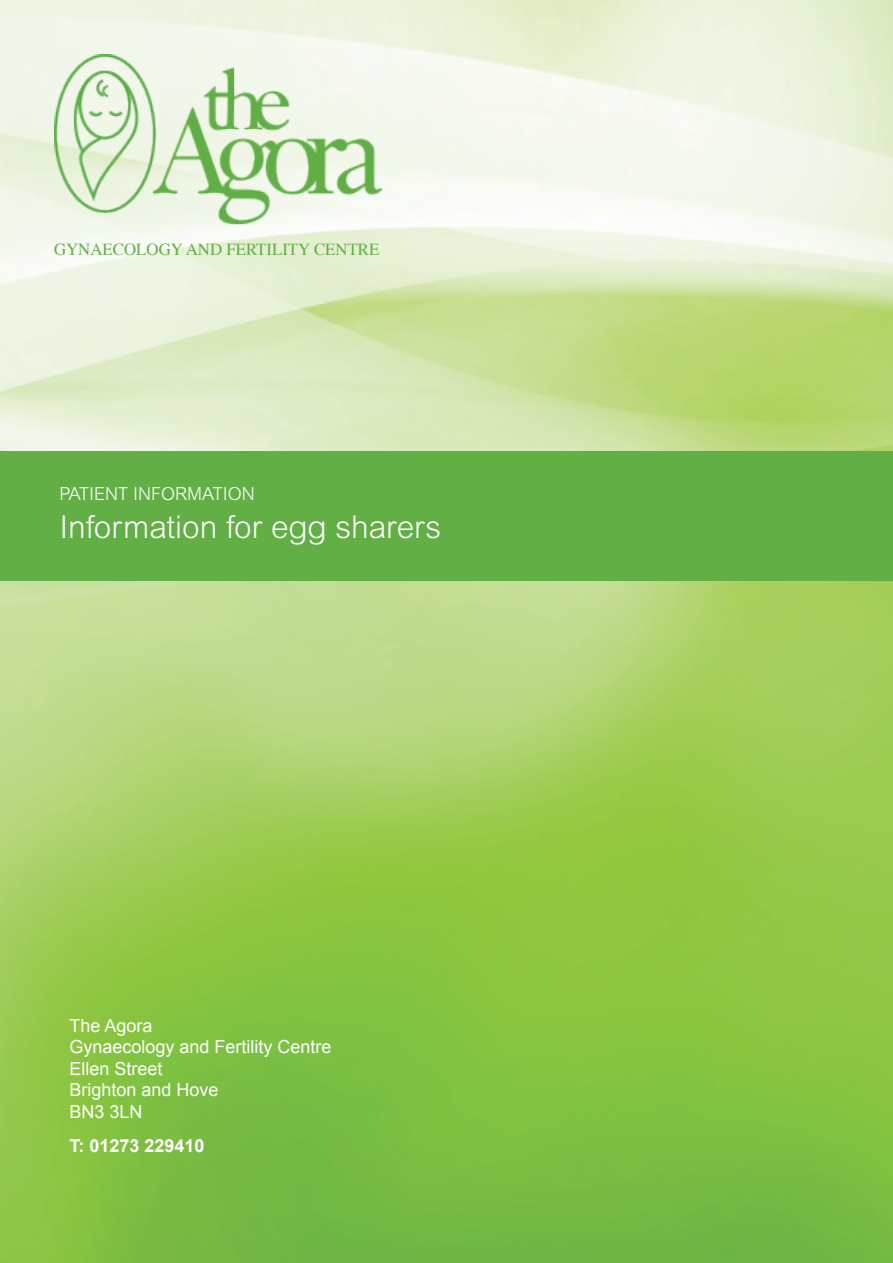
<style>
.page{position:relative;width:893px;height:1263px;background:#fff}
.page>*{position:absolute;margin:0;border:0;box-sizing:border-box;transform-origin:0 0}
.t1{font:300 31.5px "Arial";color:#fff}
.t2{font:18px/21.6px "Arial";color:#fff}
.t3{font:300 18px "Arial";color:#fff}
.t4{font:700 18px "Arial";color:#fff}
.t5{font:16.8px "Times";color:#62af46}
</style>
<div class="page">
<img style="left:0;top:0;width:893px;height:1263px">
<img style="left:54px;top:54px;width:327px;height:172px">
<div style="left:0;top:451px;width:893px;height:129px;background:#62af46"></div>
<p class="t5" style="left:54px;top:234px;width:327px">GYNAECOLOGY AND FERTILITY CENTRE</p>
<p class="t3" style="left:60px;top:484px;width:197px">PATIENT INFORMATION</p>
<h1 class="t1" style="left:60px;top:509px;width:383px">Information for egg sharers</h1>
<p class="t2" style="left:69px;top:1015px;width:264px">The Agora<br>Gynaecology and Fertility Centre<br>Ellen Street<br>Brighton and Hove<br>BN3 3LN</p>
<p class="t4" style="left:69px;top:1134px;width:137px">T: 01273 229410</p>
</div>
